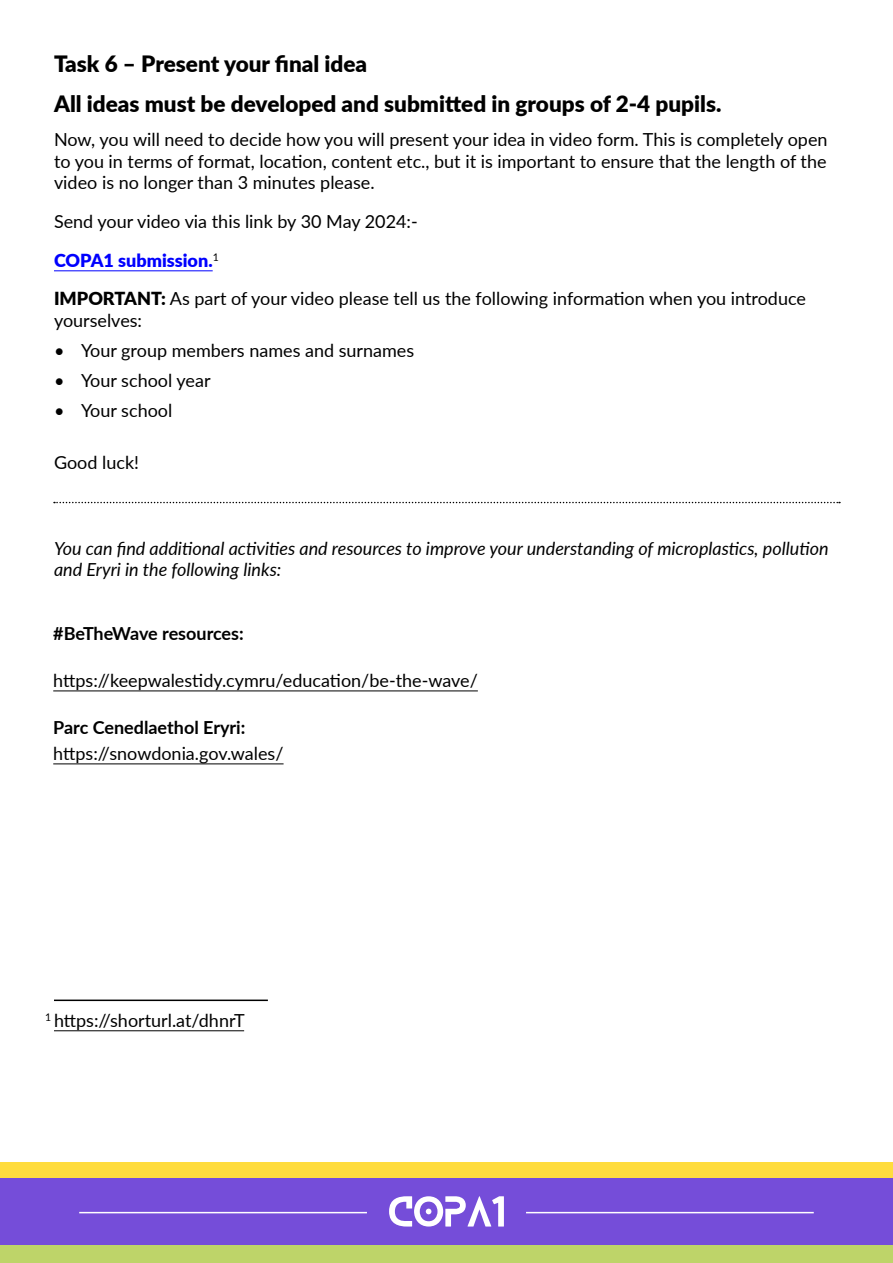
<style>
.page{position:relative;width:893px;height:1263px;background:#fff}
.page>*{position:absolute;margin:0;border:0;box-sizing:border-box;transform-origin:0 0}
.t1{font:900 22.5px/39.8px "Lato";color:#000}
.t2{font:18px/21.6px "Lato";color:#000;text-align:justify}
.t3{font:italic 18px/21.6px "Lato";color:#000}
.t4{font:700 18px "Lato";color:#000}
.t5{font:10.5px "Lato";color:#000}
.s1{font-weight:900;color:#0000fe}
.s2{font-weight:900}
</style>
<div class="page">
<hr style="left:54px;top:270px;width:159px;height:1px;background:#0000fe">
<svg style="left:54px;top:502px;width:786px;height:1px"></svg>
<hr style="left:53px;top:690px;width:425px;height:1px;background:#000">
<hr style="left:53px;top:763px;width:231px;height:1px;background:#000">
<hr style="left:54px;top:999px;width:214px;height:2px;background:#000">
<hr style="left:54px;top:1030px;width:190px;height:1px;background:#000">
<div style="left:0;top:1161px;width:893px;height:27px;background:#ffdc3d"></div>
<div style="left:0;top:1178px;width:893px;height:85px;background:#754dd9"></div>
<div style="left:0;top:1245px;width:893px;height:18px;background:#bed469"></div>
<hr style="left:79px;top:1212px;width:288px;height:1px;background:#fff">
<hr style="left:526px;top:1212px;width:288px;height:1px;background:#fff">
<svg style="left:389px;top:1196px;width:115px;height:30px"></svg>
<p class="t1" style="left:54px;top:43px;width:669px">Task 6 – Present your final idea<br>All ideas must be developed and submitted in groups of 2-4 pupils.</p>
<p class="t2" style="left:54px;top:128px;width:775px">Now, you will need to decide how you will present your idea in video form. This is completely open to you in terms of format, location, content etc., but it is important to ensure that the length of the video is no longer than 3 minutes please.</p>
<p class="t2" style="left:54px;top:201px;width:753px;line-height:38.5px;text-align:left">Send your video via this link by 30 May 2024:-<br><span class="s1">COPA1 submission.</span><sup>1<br></sup><span class="s2">IMPORTANT:</span> As part of your video please tell us the following information when you introduce</p>
<p class="t2" style="left:54px;top:309px;width:90px">yourselves:</p>
<p class="t2" style="left:54px;top:339px;width:362px">• Your group members names and surnames</p>
<p class="t2" style="left:54px;top:369px;width:158px">• Your school year</p>
<p class="t2" style="left:54px;top:399px;width:120px">• Your school</p>
<p class="t2" style="left:54px;top:450px;width:86px">Good luck!</p>
<p class="t3" style="left:54px;top:536px;width:776px">You can find additional activities and resources to improve your understanding of microplastics, pollution and Eryri in the following links:</p>
<p class="t4" style="left:53px;top:620px;width:192px">#BeTheWave resources:</p>
<p class="t2" style="left:53px;top:669px;width:426px">https://keepwalestidy.cymru/education/be-the-wave/</p>
<p class="t4" style="left:53px;top:714px;width:194px">Parc Cenedlaethol Eryri:</p>
<p class="t2" style="left:53px;top:741px;width:232px">https://snowdonia.gov.wales/</p>
<p class="t5" style="left:45px;top:1009px;width:8px">1</p>
<p class="t2" style="left:54px;top:1008px;width:192px">https://shorturl.at/dhnrT</p>
</div>
